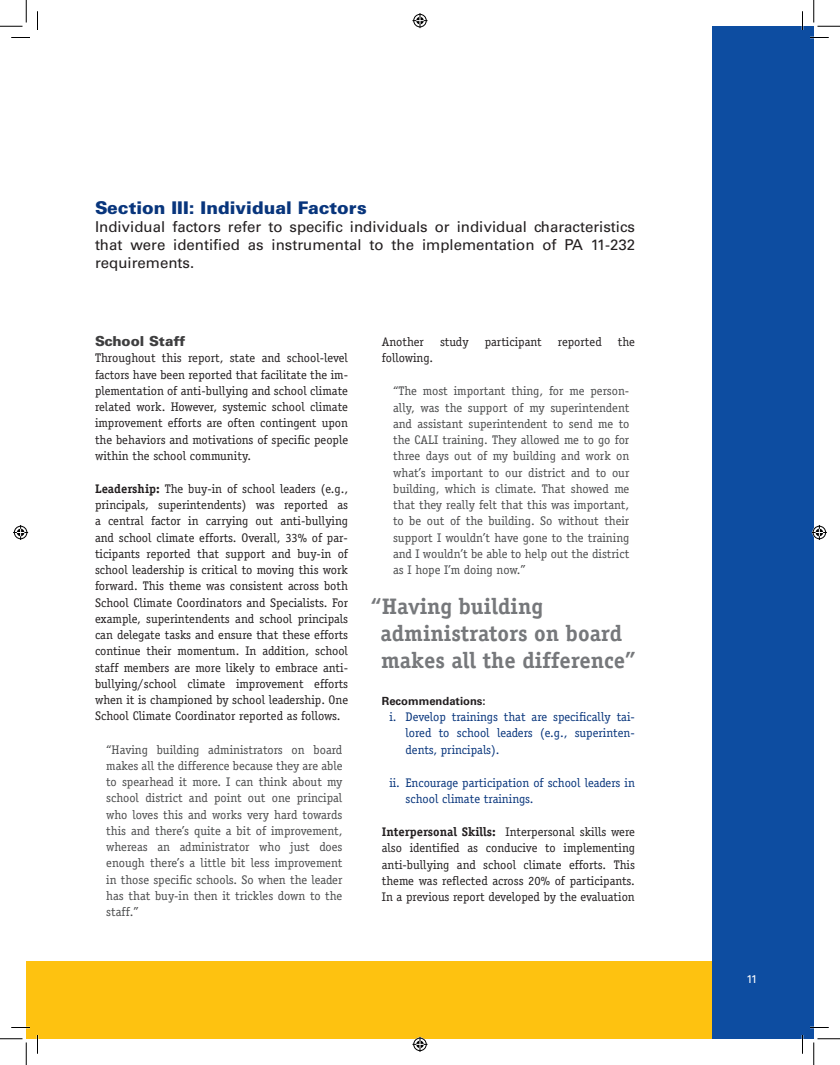
<style>
.page{position:relative;width:840px;height:1065px;background:#fff}
.page>*{position:absolute;margin:0;border:0;box-sizing:border-box;transform-origin:0 0}
.t1{font:700 22.5px/27px "Officina Serif";color:#76787b}
.t2{font:900 17.5px "Univers LT Std";color:#08357c}
.t3{font:15px/18px "Univers LT Std";color:#231f20;text-align:justify}
.t4{font:900 13.75px "Univers LT Std";color:#3e3e3f}
.t5{font:12.5px/16.2px "Officina Serif";color:#231f20;text-align:justify}
.t6{font:12.5px/16.2px "Officina Serif";color:#4b4c4d;text-align:justify}
.t7{font:12.5px/16.2px "Officina Serif";color:#08357c;text-align:justify}
.t8{font:700 11.25px "Univers LT Std";color:#231f20}
.t9{font:11.25px "Univers LT Std";color:#fff}
.s1{font-weight:700}
</style>
<div class="page">
<div style="left:26px;top:961px;width:788px;height:78px;background:#fec210"></div>
<div style="left:712px;top:26px;width:102px;height:1013px;background:#0d4da1"></div>
<svg style="left:11px;top:37px;width:19px;height:1px"></svg>
<svg style="left:810px;top:37px;width:19px;height:1px"></svg>
<svg style="left:11px;top:1027px;width:19px;height:1px"></svg>
<svg style="left:810px;top:1027px;width:19px;height:1px"></svg>
<svg style="left:37px;top:11px;width:1px;height:19px"></svg>
<svg style="left:37px;top:1035px;width:1px;height:19px"></svg>
<svg style="left:802px;top:11px;width:1px;height:19px"></svg>
<svg style="left:802px;top:1035px;width:1px;height:19px"></svg>
<svg style="left:0;top:0;width:27px;height:27px"></svg>
<svg style="left:0;top:1039px;width:27px;height:26px"></svg>
<svg style="left:814px;top:0;width:26px;height:27px"></svg>
<svg style="left:814px;top:1039px;width:26px;height:26px"></svg>
<svg style="left:412px;top:13px;width:16px;height:15px"></svg>
<svg style="left:412px;top:1037px;width:16px;height:15px"></svg>
<svg style="left:13px;top:525px;width:15px;height:15px"></svg>
<svg style="left:812px;top:525px;width:15px;height:15px"></svg>
<h2 class="t2" style="left:95px;top:197px;width:273px">Section III: Individual Factors</h2>
<p class="t3" style="left:95px;top:218px;width:542px">Individual factors refer to specific individuals or individual characteristics that were identified as instrumental to the implementation of PA 11-232 requirements.</p>
<p class="t4" style="left:95px;top:333px;width:92px">School Staff</p>
<p class="t5" style="left:95px;top:350px;width:255px">Throughout this report, state and school-level factors have been reported that facilitate the im&shy;plementation of anti-bullying and school climate related work. However, systemic school climate improvement efforts are often contingent upon the behaviors and motivations of specific people within the school community.</p>
<p class="t5" style="left:95px;top:481px;width:255px"><span class="s1">Leadership:</span> The buy-in of school leaders (e.g., principals, superintendents) was reported as a central factor in carrying out anti-bullying and school climate efforts. Overall, 33% of par&shy;ticipants reported that support and buy-in of school leadership is critical to moving this work forward. This theme was consistent across both School Climate Coordinators and Specialists. For example, superintendents and school principals can delegate tasks and ensure that these efforts continue their momentum. In addition, school staff members are more likely to embrace anti&shy;bullying/school climate improvement efforts when it is championed by school leadership. One School Climate Coordinator reported as follows.</p>
<p class="t6" style="left:106px;top:741px;width:238px">“Having building administrators on board makes all the difference because they are able to spearhead it more. I can think about my school district and point out one principal who loves this and works very hard towards this and there’s quite a bit of improvement, whereas an administrator who just does enough there’s a little bit less improvement in those specific schools. So when the leader has that buy-in then it trickles down to the staff.”</p>
<p class="t5" style="left:382px;top:334px;width:44px">Another</p>
<p class="t5" style="left:440px;top:334px;width:30px">study</p>
<p class="t5" style="left:485px;top:334px;width:59px">participant</p>
<p class="t5" style="left:558px;top:334px;width:46px">reported</p>
<p class="t5" style="left:618px;top:334px;width:19px">the</p>
<p class="t5" style="left:382px;top:350px;width:53px">following.</p>
<p class="t6" style="left:393px;top:383px;width:238px">“The most important thing, for me person&shy;ally, was the support of my superintendent and assistant superintendent to send me to the CALI training. They allowed me to go for three days out of my building and work on what’s important to our district and to our building, which is climate. That showed me that they really felt that this was important, to be out of the building. So without their support I wouldn’t have gone to the training and I wouldn’t be able to help out the district as I hope I’m doing now.”</p>
<h1 class="t1" style="left:381px;top:593px;width:257px;text-indent:-10px">“Having building administrators on board makes all the difference”</h1>
<p class="t8" style="left:382px;top:694px;width:105px">Recommendations:</p>
<p class="t7" style="left:406px;top:709px;width:231px;text-indent:-16px">i. Develop trainings that are specifically tai&shy;lored to school leaders (e.g., superinten&shy;dents, principals).</p>
<p class="t7" style="left:406px;top:774px;width:231px;text-indent:-16px">ii. Encourage participation of school leaders in school climate trainings.</p>
<p class="t5" style="left:382px;top:824px;width:255px"><span class="s1">Interpersonal Skills:</span> Interpersonal skills were also identified as conducive to implementing anti-bullying and school climate efforts. This theme was reflected across 20% of participants.<br>In a previous report developed by the evaluation</p>
<p class="t9" style="left:747px;top:972px;width:12px">11</p>
</div>
